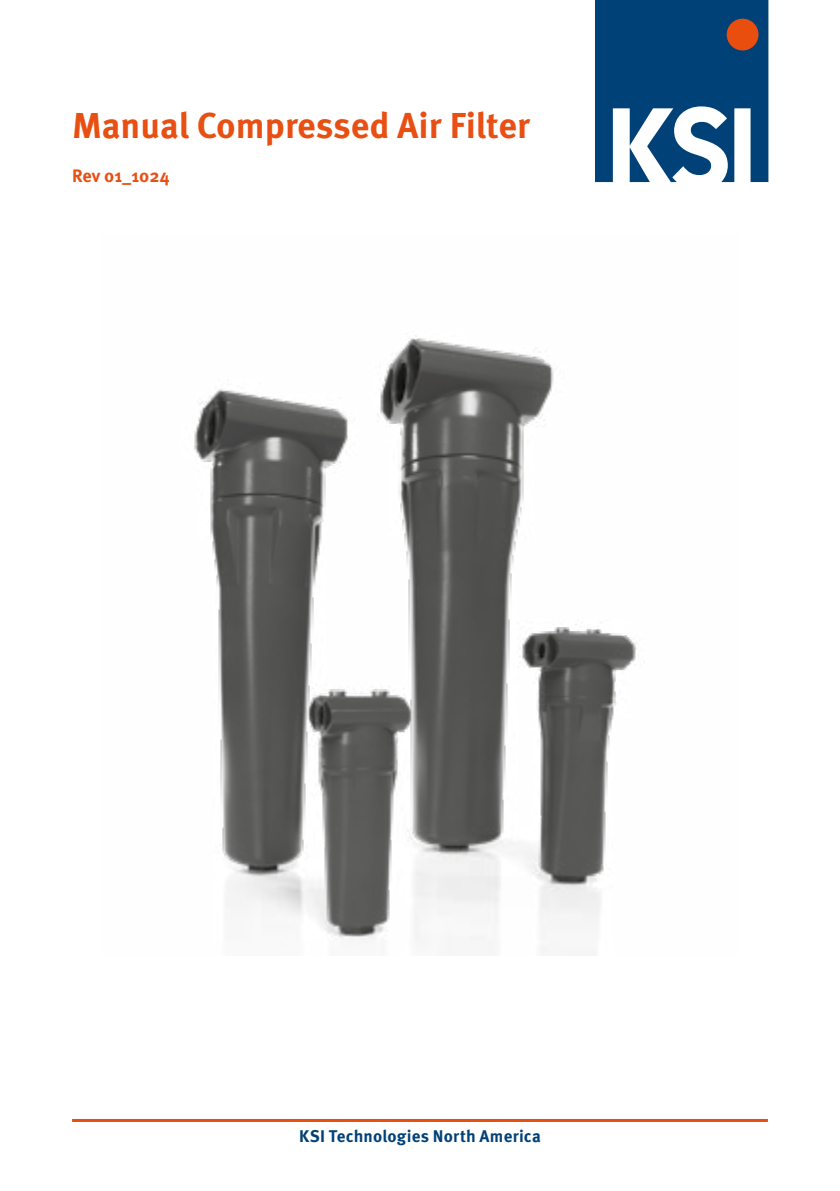
<style>
.page{position:relative;width:840px;height:1191px;background:#fff}
.page>*{position:absolute;margin:0;border:0;box-sizing:border-box;transform-origin:0 0}
.t1{font:700 36px "Meta OT";color:#e84f13}
.t2{font:700 18px "Meta OT";color:#e84f13}
.t3{font:700 16.8px "Meta OT";letter-spacing:.01em;color:#004177}
</style>
<div class="page">
<hr style="left:72px;top:1119px;width:695px;height:3px;background:#e94e0f">
<svg style="left:595px;top:0;width:173px;height:182px"></svg>
<div style="left:726px;top:19px;width:32px;height:31px;background:#e94e0f;border-radius:50%"></div>
<img style="left:194px;top:335px;width:443px;height:616px">
<h1 class="t1" style="left:72px;top:103px;width:459px">Manual Compressed Air Filter</h1>
<p class="t2" style="left:72px;top:164px;width:99px">Rev 01_1024</p>
<p class="t3" style="left:299px;top:1126px;width:243px">KSI Technologies North America</p>
</div>
